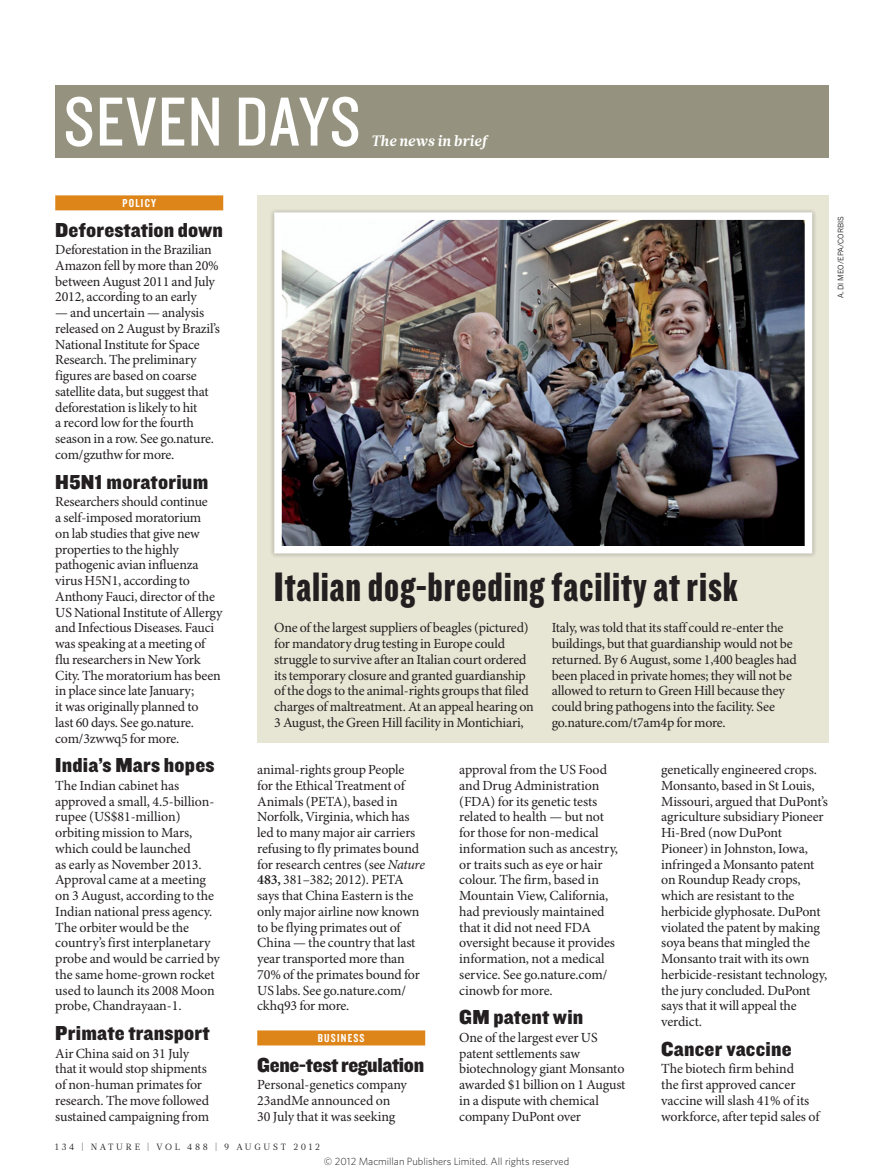
<style>
.page{position:relative;width:893px;height:1174px;background:#fff}
.page>*{position:absolute;margin:0;border:0;box-sizing:border-box;transform-origin:0 0}
.SECTION_HEADING_BOXE{font:72px "Knockout 29 Junior Ltweight";letter-spacing:.02em;color:#fff}
.BRIEFS_BOX_HEAD{font:42.75px "Knockout 69 Full Liteweight";letter-spacing:.02em;color:#231f20}
.BRIEFS_HEAD_14{font:21px "Knockout 71 Full Middlewt";letter-spacing:.01em;color:#231f20}
.BRIEFS_HEAD_14-2{font:21px "Knockout 71 Full Middlewt";letter-spacing:-.015em;color:#231f20}
.t1{font:italic 700 15px "Glosa Math";letter-spacing:.01em;color:#fff}
.BODY_TEXT_R_L_1ST_PA{font:13.95px/15.8px "Minion Pro";letter-spacing:-.015em;color:#231f20}
.BRIEFS_SUBJECT_STRAP{font:12px "Knockout 49 Liteweight 2";letter-spacing:.1em;color:#fff}
.t2{font:300 10.5px "Whitney";color:#231f20}
.t3{font:9px "Glosa Math";letter-spacing:.3em;color:#231f20}
.PIC_CREDIT{font:7.5px "News Gothic MTOT";color:#231f20}
.s1{font-style:italic}
.s2{font-weight:600}
</style>
<div class="page">
<div style="left:257px;top:195px;width:572px;height:547px;background:#e7e5d4"></div>
<div style="left:269px;top:208px;width:547px;height:350px;background:#231f20;opacity:.25"></div>
<img style="left:283px;top:221px;width:520px;height:323px">
<div style="left:274px;top:212px;width:538px;height:341px;border:8px solid #fff"></div>
<div style="left:55px;top:195px;width:168px;height:15px;background:#dd8519"></div>
<div style="left:257px;top:1030px;width:168px;height:15px;background:#dd8519"></div>
<div style="left:55px;top:85px;width:774px;height:72px;background:#95937f"></div>
<p class="SECTION_HEADING_BOXE" style="left:64px;top:75px;width:298px">SEVEN DAYS</p>
<p class="t1" style="left:371px;top:130px;width:117px">The news in brief</p>
<p class="BRIEFS_SUBJECT_STRAP" style="left:123px;top:195px;width:35px">POLICY</p>
<p class="BRIEFS_HEAD_14" style="left:55px;top:215px;width:169px">Deforestation down</p>
<p class="BODY_TEXT_R_L_1ST_PA" style="left:55px;top:242px;width:165px">Deforestation in the Brazilian<br>Amazon fell by more than 20% between August 2011 and July<br>2012, according to an early</p>
<p class="BODY_TEXT_R_L_1ST_PA" style="left:55px;top:305px;width:166px">— and uncertain — analysis released on 2 August by Brazil’s<br>National Institute for Space<br>Research. The preliminary figures are based on coarse satellite data, but suggest that deforestation is likely to hit<br>a record low for the fourth season in a row. See go.nature. com/gzuthw for more.</p>
<p class="BRIEFS_HEAD_14" style="left:55px;top:467px;width:154px">H5N1 moratorium</p>
<p class="BODY_TEXT_R_L_1ST_PA" style="left:55px;top:494px;width:169px">Researchers should continue<br>a self-imposed moratorium<br>on lab studies that give new properties to the highly pathogenic avian influenza virus H5N1, according to<br>Anthony Fauci, director of the<br>US National Institute of Allergy and Infectious Diseases. Fauci was speaking at a meeting of flu researchers in New York<br>City. The moratorium has been in place since late January;<br>it was originally planned to<br>last 60 days. See go.nature. com/3zwwq5 for more.</p>
<p class="BRIEFS_HEAD_14" style="left:55px;top:751px;width:161px">India’s Mars hopes</p>
<p class="BODY_TEXT_R_L_1ST_PA" style="left:55px;top:778px;width:166px">The Indian cabinet has approved a small, 4.5-billion&shy;rupee (US$81-million) orbiting mission to Mars, which could be launched<br>as early as November 2013.<br>Approval came at a meeting on 3 August, according to the<br>Indian national press agency.<br>The orbiter would be the country’s first interplanetary probe and would be carried by the same home-grown rocket used to launch its 2008 Moon probe, Chandrayaan-1.</p>
<p class="BRIEFS_HEAD_14" style="left:55px;top:1019px;width:156px">Primate transport</p>
<p class="BODY_TEXT_R_L_1ST_PA" style="left:55px;top:1046px;width:155px">Air China said on 31 July that it would stop shipments of non-human primates for research. The move followed sustained campaigning from</p>
<p class="BRIEFS_BOX_HEAD" style="left:274px;top:560px;width:465px">Italian dog-breeding facility at risk</p>
<p class="BODY_TEXT_R_L_1ST_PA" style="left:274px;top:620px;width:261px">One of the largest suppliers of beagles (pictured) for mandatory drug testing in Europe could struggle to survive after an Italian court ordered its temporary closure and granted guardianship of the dogs to the animal-rights groups that filed charges of maltreatment. At an appeal hearing on 3 August, the Green Hill facility in Montichiari,</p>
<p class="BODY_TEXT_R_L_1ST_PA" style="left:552px;top:620px;width:247px">Italy, was told that its staff could re-enter the buildings, but that guardianship would not be returned. By 6 August, some 1,400 beagles had been placed in private homes; they will not be allowed to return to Green Hill because they could bring pathogens into the facility. See go.nature.com/t7am4p for more.</p>
<p class="BODY_TEXT_R_L_1ST_PA" style="left:257px;top:762px;width:169px">animal-rights group People<br>for the Ethical Treatment of<br>Animals (PETA), based in<br>Norfolk, Virginia, which has led to many major air carriers refusing to fly primates bound for research centres (see <span class="s1">Nature<br></span><span class="s2">483,</span> 381–382; 2012). PETA says that China Eastern is the only major airline now known to be flying primates out of<br>China — the country that last year transported more than<br>70% of the primates bound for<br>US labs. See go.nature.com/ ckhq93 for more.</p>
<p class="BRIEFS_SUBJECT_STRAP" style="left:318px;top:1030px;width:48px">BUSINESS</p>
<p class="BRIEFS_HEAD_14-2" style="left:257px;top:1050px;width:168px">Gene-test regulation</p>
<p class="BODY_TEXT_R_L_1ST_PA" style="left:257px;top:1077px;width:151px">Personal-genetics company<br>23andMe announced on<br>30 July that it was seeking</p>
<p class="BODY_TEXT_R_L_1ST_PA" style="left:459px;top:762px;width:160px">approval from the US Food and Drug Administration (FDA) for its genetic tests related to health — but not for those for non-medical information such as ancestry, or traits such as eye or hair colour. The firm, based in<br>Mountain View, California, had previously maintained that it did not need FDA oversight because it provides information, not a medical service. See go.nature.com/ cinowb for more.</p>
<p class="BRIEFS_HEAD_14" style="left:459px;top:1003px;width:126px">GM patent win</p>
<p class="BODY_TEXT_R_L_1ST_PA" style="left:459px;top:1030px;width:168px">One of the largest ever US patent settlements saw biotechnology giant Monsanto awarded $1 billion on 1 August in a dispute with chemical company DuPont over</p>
<p class="BODY_TEXT_R_L_1ST_PA" style="left:661px;top:762px;width:168px">genetically engineered crops.<br>Monsanto, based in St Louis,<br>Missouri, argued that DuPont’s agriculture subsidiary Pioneer<br>Hi-Bred (now DuPont<br>Pioneer) in Johnston, Iowa, infringed a Monsanto patent on Roundup Ready crops, which are resistant to the herbicide glyphosate. DuPont violated the patent by making soya beans that mingled the<br>Monsanto trait with its own herbicide-resistant technology, the jury concluded. DuPont says that it will appeal the verdict.</p>
<p class="BRIEFS_HEAD_14" style="left:661px;top:1034px;width:132px">Cancer vaccine</p>
<p class="BODY_TEXT_R_L_1ST_PA" style="left:661px;top:1061px;width:160px">The biotech firm behind<br>the first approved cancer vaccine will slash 41% of its workforce, after tepid sales of</p>
<p class="t3" style="left:55px;top:1141px;width:266px">134 | NATURE | VOL 488 | 9 AUGUST 2012</p>
<p class="t2" style="left:324px;top:1154px;width:247px">© 2012 Macmillan Publishers Limited. All rights reserved</p>
<p class="PIC_CREDIT" style="left:836px;top:298px;width:83px;rotate:-90deg">A. DI MEO/EPA/CORBIS</p>
</div>
